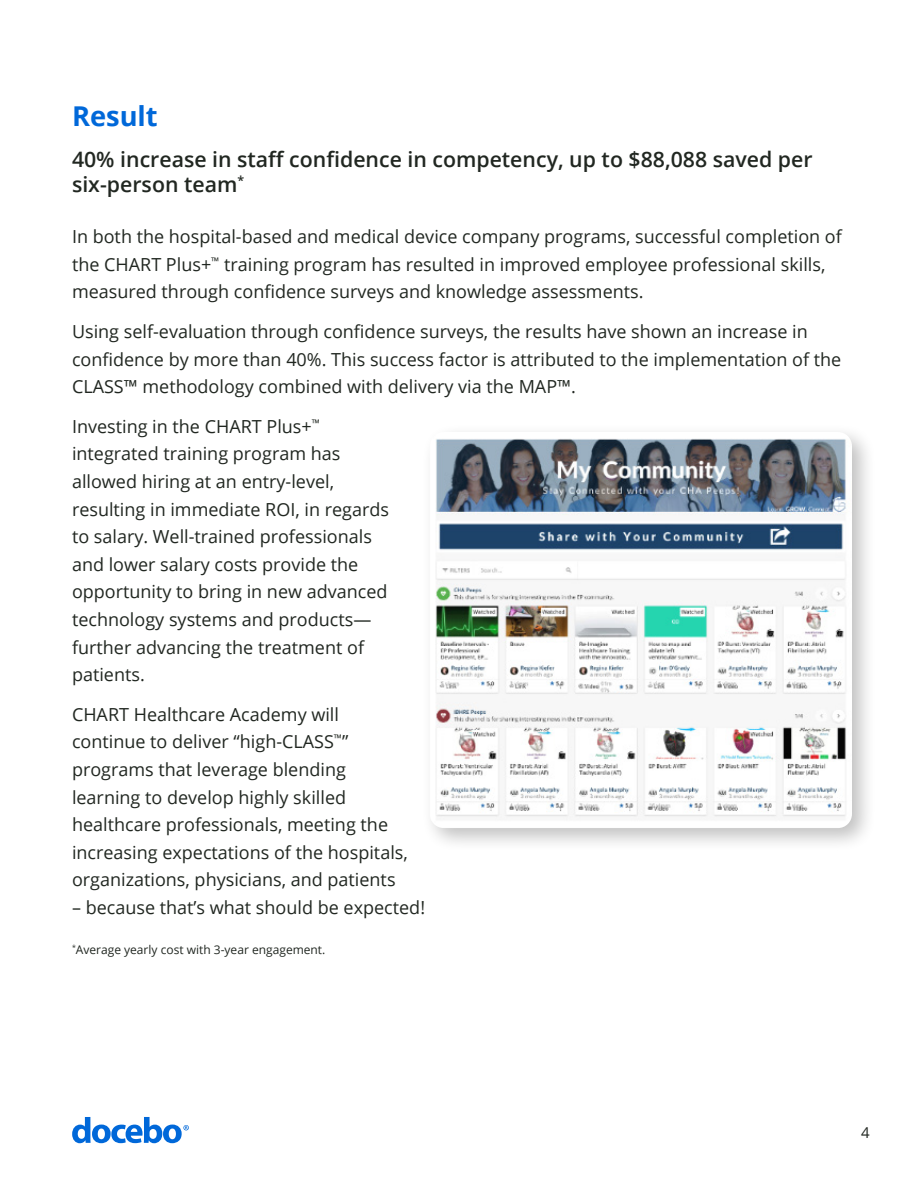
<style>
.page{position:relative;width:918px;height:1188px;background:#fff}
.page>*{position:absolute;margin:0;border:0;box-sizing:border-box;transform-origin:0 0}
.t1{font:700 27.3px "Open Sans";color:#0068d9}
.t2{font:600 21.3px/25.5px "Open Sans";color:#212721}
.t3{font:18px/27.6px "Open Sans";color:#212721}
.t4{font:15px "Open Sans";color:#212721}
.t5{font:12px "Open Sans";color:#212721}
</style>
<div class="page">
<svg style="left:72px;top:1117px;width:117px;height:26px"></svg>
<div style="left:421px;top:423px;width:456px;height:430px;background:#000;opacity:.25"></div>
<img style="left:430px;top:432px;width:422px;height:396px">
<p class="t1" style="left:72px;top:97px;width:87px">Result</p>
<p class="t2" style="left:72px;top:146px;width:742px">40% increase in staff confidence in competency, up to $88,088 saved per six-person team<sup>*</sup></p>
<p class="t3" style="left:72px;top:222px;width:771px">In both the hospital-based and medical device company programs, successful completion of the CHART Plus+<sup>™</sup> training program has resulted in improved employee professional skills, measured through confidence surveys and knowledge assessments.</p>
<p class="t3" style="left:72px;top:317px;width:771px">Using self-evaluation through confidence surveys, the results have shown an increase in confidence by more than 40%. This success factor is attributed to the implementation of the<br>CLASS™ methodology combined with delivery via the MAP™.</p>
<p class="t3" style="left:72px;top:412px;width:319px">Investing in the CHART Plus+<sup>™ </sup>integrated training program has allowed hiring at an entry-level, resulting in immediate ROI, in regards to salary. Well-trained professionals and lower salary costs provide the opportunity to bring in new advanced technology systems and products— further advancing the treatment of patients.</p>
<p class="t3" style="left:72px;top:700px;width:337px">CHART Healthcare Academy will continue to deliver “high-CLASS<sup>™</sup>” programs that leverage blending learning to develop highly skilled healthcare professionals, meeting the increasing expectations of the hospitals, organizations, physicians, and patients</p>
<p class="t3" style="left:72px;top:893px;width:355px">– because that’s what should be expected!</p>
<p class="t5" style="left:72px;top:941px;width:255px"><sup>*</sup>Average yearly cost with 3-year engagement.</p>
<p class="t4" style="left:861px;top:1122px;width:10px">4</p>
</div>
